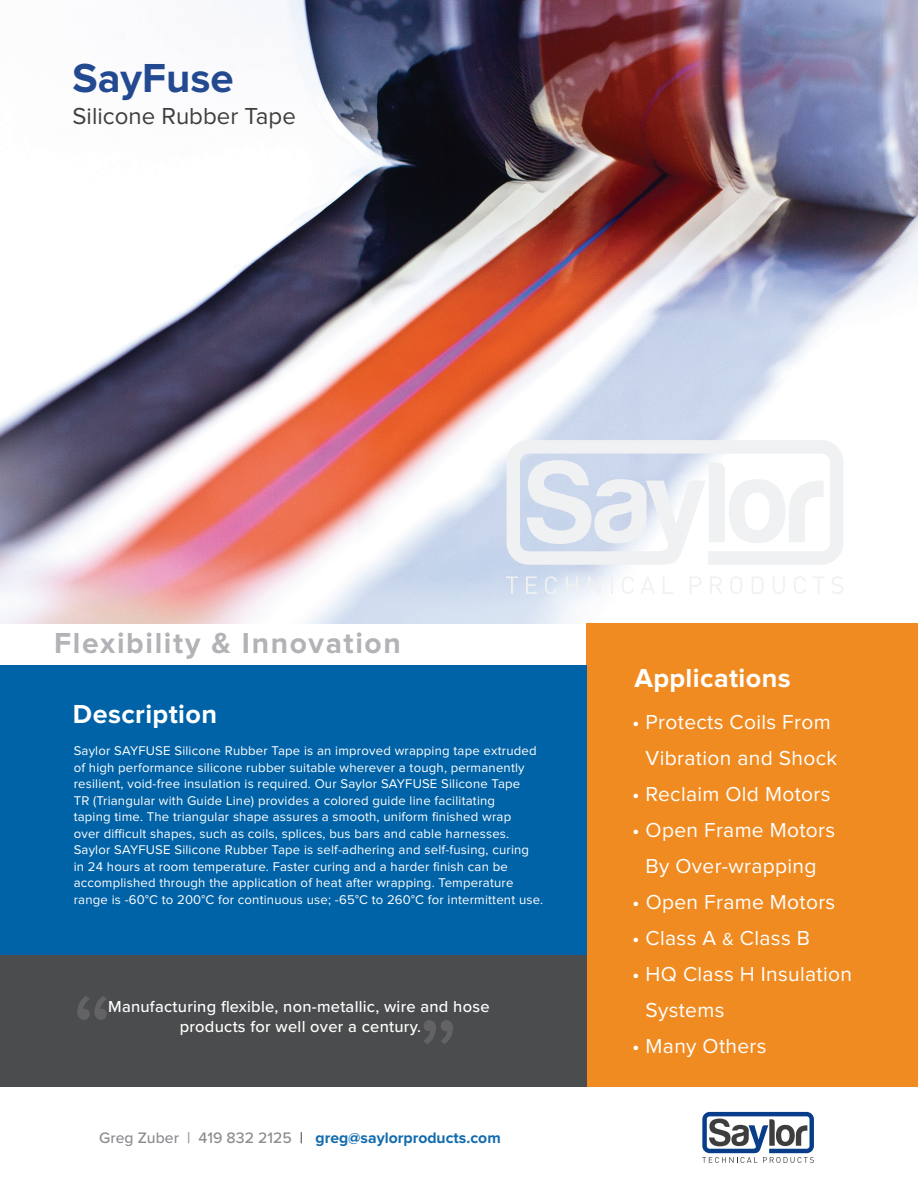
<style>
.page{position:relative;width:918px;height:1188px;background:#fff}
.page>*{position:absolute;margin:0;border:0;box-sizing:border-box;transform-origin:0 0}
.t1{font:700 42px "Proxima Nova";color:#234a90}
.t2{font:700 30px "Proxima Nova";letter-spacing:.055em;color:#b2b3b7}
.t3{font:700 27px "Proxima Nova";letter-spacing:.015em;color:#fff}
.t4{font:24px "Proxima Nova";color:#3e3e3f}
.t5{font:21px/36px "Proxima Nova";letter-spacing:.015em;color:#fff}
.t6{font:500 16.5px/19.8px "Proxima Nova";letter-spacing:.015em;color:#fff;text-align:center}
.t7{font:700 15.75px "Proxima Nova";color:#146cae}
.t8{font:13.2px/16.5px "Proxima Nova";letter-spacing:.015em;color:#fff}
.s1{font-size:18px}
.s2{font-weight:500;color:#8a8c8f}
.s3{font-weight:500;color:#3e3e3f}
</style>
<div class="page">
<img style="left:0;top:0;width:918px;height:623px">
<svg style="left:702px;top:1112px;width:112px;height:51px"></svg>
<div style="left:586px;top:623px;width:332px;height:463px;background:#f08b21"></div>
<div style="left:0;top:665px;width:586px;height:421px;background:#0163a7"></div>
<div style="left:0;top:955px;width:586px;height:131px;background:#4b4c4d"></div>
<svg style="left:77px;top:996px;width:30px;height:24px"></svg>
<svg style="left:424px;top:1020px;width:29px;height:24px"></svg>
<svg style="left:507px;top:440px;width:336px;height:125px"></svg>
<svg style="left:506px;top:576px;width:12px;height:18px"></svg>
<svg style="left:526px;top:576px;width:11px;height:18px"></svg>
<svg style="left:545px;top:576px;width:12px;height:18px"></svg>
<svg style="left:566px;top:576px;width:12px;height:18px"></svg>
<svg style="left:588px;top:576px;width:13px;height:18px"></svg>
<svg style="left:611px;top:576px;width:2px;height:18px"></svg>
<svg style="left:622px;top:576px;width:12px;height:18px"></svg>
<svg style="left:641px;top:576px;width:14px;height:18px"></svg>
<svg style="left:663px;top:576px;width:10px;height:18px"></svg>
<svg style="left:690px;top:576px;width:12px;height:18px"></svg>
<svg style="left:710px;top:576px;width:12px;height:18px"></svg>
<svg style="left:730px;top:576px;width:12px;height:18px"></svg>
<svg style="left:752px;top:576px;width:12px;height:18px"></svg>
<svg style="left:773px;top:576px;width:12px;height:18px"></svg>
<svg style="left:794px;top:576px;width:12px;height:18px"></svg>
<svg style="left:813px;top:576px;width:12px;height:18px"></svg>
<svg style="left:831px;top:576px;width:12px;height:18px"></svg>
<h1 class="t1" style="left:73px;top:59px;width:163px">SayFuse</h1>
<h3 class="t4" style="left:73px;top:105px;width:225px">Silicone Rubber Tape</h3>
<h2 class="t2" style="left:54px;top:630px;width:348px">Flexibility &amp; Innovation</h2>
<h3 class="t3" style="left:634px;top:665px;width:158px">Applications</h3>
<h3 class="t3" style="left:73px;top:702px;width:146px">Description</h3>
<h3 class="t5" style="left:646px;top:705px;width:193px;text-indent:-14px">• Protects Coils From<br>Vibration and Shock</h3>
<h3 class="t5" style="left:632px;top:777px;width:200px">• Reclaim Old Motors</h3>
<h3 class="t5" style="left:632px;top:813px;width:205px;text-align:center">• Open Frame Motors<br>By Over-wrapping</h3>
<h3 class="t5" style="left:632px;top:885px;width:205px">• Open Frame Motors</h3>
<h3 class="t5" style="left:632px;top:921px;width:179px">• Class A <span class="s1">&amp;</span> Class B</h3>
<h3 class="t5" style="left:646px;top:957px;width:208px;text-indent:-14px">• HQ Class H Insulation<br>Systems</h3>
<h3 class="t5" style="left:632px;top:1029px;width:136px">• Many Others</h3>
<p class="t8" style="left:74px;top:743px;width:471px">Saylor SAYFUSE Silicone Rubber Tape is an improved wrapping tape extruded of high performance silicone rubber suitable wherever a tough, permanently resilient, void-free insulation is required. Our Saylor SAYFUSE Silicone Tape<br>TR (Triangular with Guide Line) provides a colored guide line facilitating<br>taping time. The triangular shape assures a smooth, uniform finished wrap<br>over difficult shapes, such as coils, splices, bus bars and cable harnesses.<br>Saylor SAYFUSE Silicone Rubber Tape is self-adhering and self-fusing, curing<br>in 24 hours at room temperature. Faster curing and a harder finish can be accomplished through the application of heat after wrapping. Temperature range is -60°C to 200°C for continuous use; -65°C to 260°C for intermittent use.</p>
<p class="t6" style="left:108px;top:996px;width:383px">Manufacturing flexible, non-metallic, wire and hose products for well over a century.</p>
<p class="t7" style="left:99px;top:1130px;width:403px"><span class="s2">Greg Zuber | 419 832 2125</span> <span class="s3">|</span> greg@saylorproducts.com</p>
</div>
